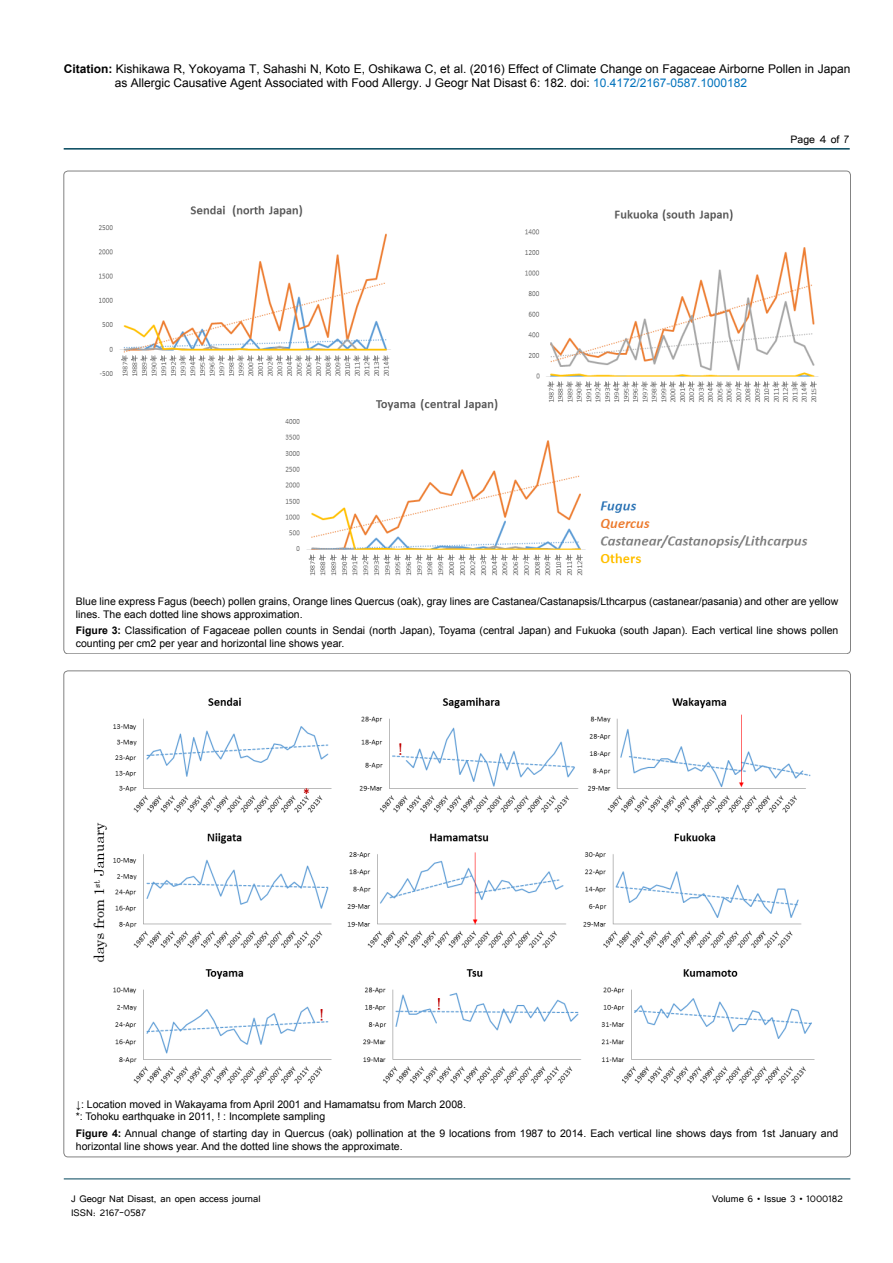
<style>
.page{position:relative;width:893px;height:1263px;background:#fff}
.page>*{position:absolute;margin:0;border:0;box-sizing:border-box;transform-origin:0 0}
.t1{font:13.5px "Tunga";color:#000}
.t2{font:12px/14.4px "Arial";color:#000}
.t3{font:12px "Tunga";color:#000}
.t4{font:10.5px/12.6px "Arial";color:#000}
.s1{font-weight:700}
.s2{color:#0072bc}
</style>
<div class="page">
<hr style="left:64px;top:148px;width:786px;height:2px;background:#00455b">
<hr style="left:64px;top:1179px;width:786px;height:1px;background:#00455b">
<img style="left:98px;top:205px;width:721px;height:371px">
<div style="left:96px;top:572px;width:33px;height:17px;background:#fff"></div>
<img style="left:93px;top:697px;width:722px;height:387px">
<div style="left:93px;top:680px;width:40px;height:19px;background:#fff"></div>
<p class="t2" style="left:115px;top:61px;width:737px;text-indent:-51px"><span class="s1">Citation:</span> Kishikawa R, Yokoyama T, Sahashi N, Koto E, Oshikawa C, et al. (2016) Effect of Climate Change on Fagaceae Airborne Pollen in Japan as Allergic Causative Agent Associated with Food Allergy. J Geogr Nat Disast 6: 182. doi: <span class="s2">10.4172/2167-0587.1000182</span></p>
<p class="t1" style="left:790px;top:131px;width:60px">Page 4 of 7</p>
<p class="t4" style="left:76px;top:595px;width:764px">Blue line express Fagus (beech) pollen grains, Orange lines Quercus (oak), gray lines are Castanea/Castanapsis/Lthcarpus (castanear/pasania) and other are yellow lines. The each dotted line shows approximation.</p>
<p class="t4" style="left:76px;top:624px;width:764px"><span class="s1">Figure 3:</span> Classification of Fagaceae pollen counts in Sendai (north Japan), Toyama (central Japan) and Fukuoka (south Japan). Each vertical line shows pollen counting per cm2 per year and horizontal line shows year.</p>
<p class="t4" style="left:76px;top:1098px;width:392px">↓: Location moved in Wakayama from April 2001 and Hamamatsu from March 2008. *: Tohoku earthquake in 2011, ! : Incomplete sampling</p>
<p class="t4" style="left:76px;top:1127px;width:764px"><span class="s1">Figure 4:</span> Annual change of starting day in Quercus (oak) pollination at the 9 locations from 1987 to 2014. Each vertical line shows days from 1st January and horizontal line shows year. And the dotted line shows the approximate.</p>
<p class="t3" style="left:71px;top:1190px;width:191px">J Geogr Nat Disast, an open access journal</p>
<p class="t3" style="left:712px;top:1190px;width:132px">Volume 6 • Issue 3 • 1000182</p>
<p class="t3" style="left:71px;top:1205px;width:76px">ISSN: 2167-0587</p>
</div>
